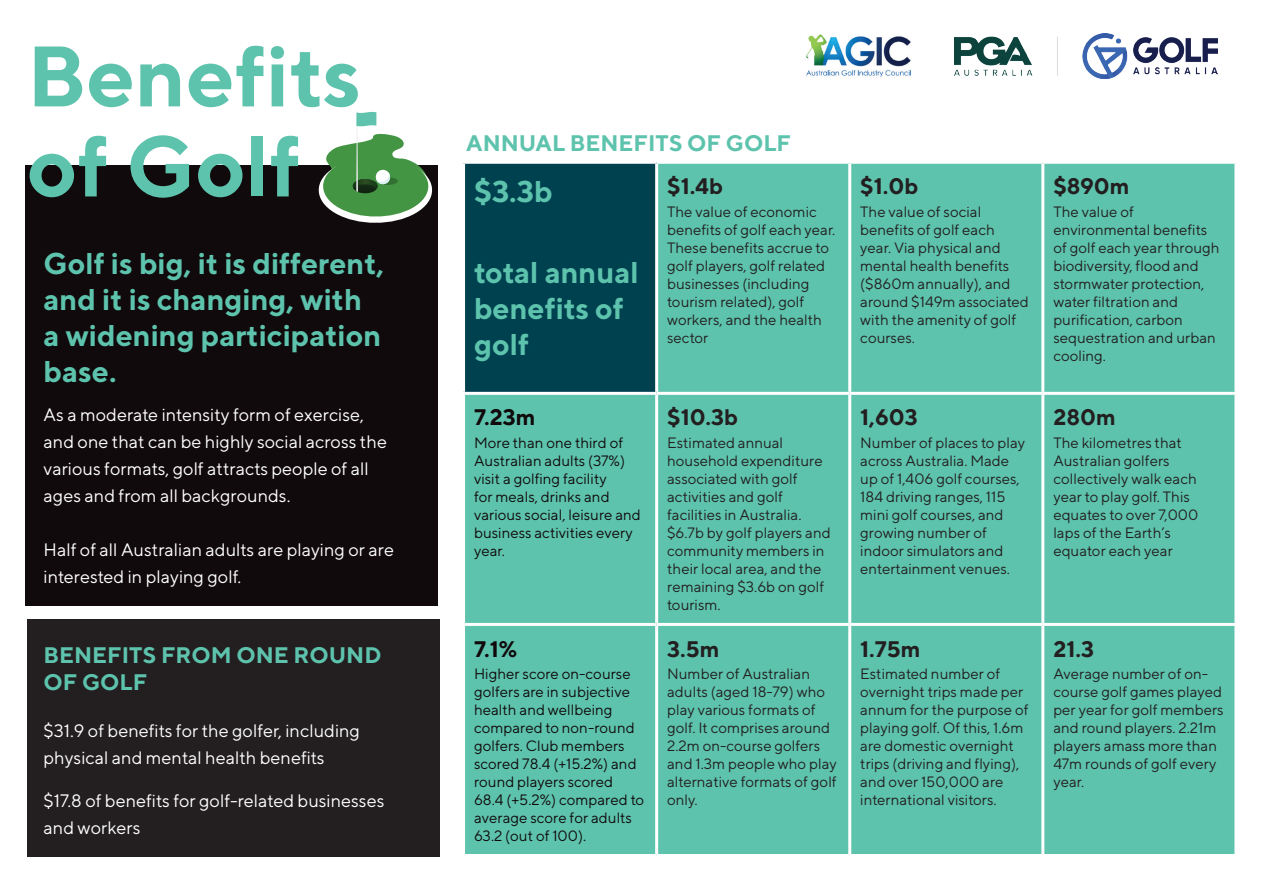
<style>
.page{position:relative;width:1263px;height:893px;background:#fff}
.page>*{position:absolute;margin:0;border:0;box-sizing:border-box;transform-origin:0 0}
.t1{font:700 85.5px/90px "TT Norms";color:#5dc3ad}
.t2{font:700 30px/36px "TT Norms";color:#5dc3ad}
.t3{font:700 22.5px/27px "TT Norms";color:#5dc3ad}
.t4{font:700 22.5px "TT Norms";color:#231f20}
.t5{font:700 22.5px "TT Norms";color:#110a0c}
.t6{font:18px/27px "TT Norms";color:#fff}
.t7{font:15px/18px "TT Norms";color:#231f20}
.t8{font:15px/18px "TT Norms";color:#110a0c}
</style>
<div class="page">
<div style="left:27px;top:619px;width:412px;height:238px;background:#231f20"></div>
<div style="left:26px;top:165px;width:412px;height:440px;background:#110a0c"></div>
<svg style="left:318px;top:111px;width:114px;height:112px"></svg>
<img style="left:954px;top:34px;width:264px;height:44px">
<img style="left:806px;top:34px;width:105px;height:43px">
<svg style="left:465px;top:164px;width:769px;height:690px;background:#55b8a5"></svg>
<hr style="left:655px;top:164px;width:3px;height:228px;background:#fff">
<hr style="left:848px;top:164px;width:3px;height:228px;background:#fff">
<hr style="left:1041px;top:164px;width:3px;height:228px;background:#fff">
<hr style="left:462px;top:392px;width:195px;height:3px;background:#fff">
<hr style="left:657px;top:392px;width:193px;height:3px;background:#fff">
<hr style="left:655px;top:395px;width:3px;height:228px;background:#fff">
<hr style="left:850px;top:392px;width:193px;height:3px;background:#fff">
<hr style="left:848px;top:395px;width:3px;height:228px;background:#fff">
<hr style="left:1043px;top:392px;width:194px;height:3px;background:#fff">
<hr style="left:1041px;top:395px;width:3px;height:228px;background:#fff">
<hr style="left:462px;top:623px;width:195px;height:3px;background:#fff">
<hr style="left:657px;top:623px;width:193px;height:3px;background:#fff">
<hr style="left:655px;top:626px;width:3px;height:228px;background:#fff">
<hr style="left:850px;top:623px;width:193px;height:3px;background:#fff">
<hr style="left:848px;top:626px;width:3px;height:228px;background:#fff">
<hr style="left:1043px;top:623px;width:194px;height:3px;background:#fff">
<hr style="left:1041px;top:626px;width:3px;height:228px;background:#fff">
<h1 class="t1" style="left:27px;top:29px;width:336px">Benefits of Golf</h1>
<h2 class="t2" style="left:44px;top:245px;width:342px">Golf is big, it is different, and it is changing, with a widening participation base.</h2>
<p class="t6" style="left:44px;top:401px;width:345px">As a moderate intensity form of exercise, and one that can be highly social across the various formats, golf attracts people of all ages and from all backgrounds.</p>
<p class="t6" style="left:44px;top:536px;width:352px">Half of all Australian adults are playing or are interested in playing golf.</p>
<h3 class="t3" style="left:44px;top:641px;width:339px">BENEFITS FROM ONE ROUND<br>OF GOLF</h3>
<p class="t6" style="left:44px;top:717px;width:318px">$31.9 of benefits for the golfer, including physical and mental health benefits</p>
<p class="t6" style="left:44px;top:787px;width:342px">$17.8 of benefits for golf-related businesses and workers</p>
<h3 class="t3" style="left:466px;top:129px;width:326px">ANNUAL BENEFITS OF GOLF</h3>
<h2 class="t2" style="left:474px;top:172px;width:80px">$3.3b</h2>
<h2 class="t2" style="left:474px;top:253px;width:166px">total annual benefits of golf</h2>
<h3 class="t5" style="left:474px;top:403px;width:63px">7.23m</h3>
<p class="t8" style="left:474px;top:433px;width:168px">More than one third of<br>Australian adults (37%) visit a golfing facility<br>for meals, drinks and various social, leisure and business activities every year.</p>
<h3 class="t5" style="left:474px;top:634px;width:45px">7.1%</h3>
<p class="t8" style="left:474px;top:664px;width:172px">Higher score on-course golfers are in subjective health and wellbeing compared to non-round golfers. Club members scored 78.4 (+15.2%) and round players scored<br>68.4 (+5.2%) compared to average score for adults<br>63.2 (out of 100).</p>
<h3 class="t4" style="left:667px;top:172px;width:57px">$1.4b</h3>
<p class="t7" style="left:667px;top:202px;width:170px">The value of economic benefits of golf each year.<br>These benefits accrue to golf players, golf related businesses (including tourism related), golf workers, and the health sector</p>
<h3 class="t4" style="left:667px;top:403px;width:72px">$10.3b</h3>
<p class="t7" style="left:667px;top:433px;width:165px">Estimated annual household expenditure associated with golf activities and golf facilities in Australia. $6.7b by golf players and community members in their local area, and the remaining $3.6b on golf tourism.</p>
<h3 class="t4" style="left:667px;top:634px;width:54px">3.5m</h3>
<p class="t7" style="left:667px;top:664px;width:171px">Number of Australian adults (aged 18-79) who play various formats of golf. It comprises around<br>2.2m on-course golfers and 1.3m people who play alternative formats of golf only.</p>
<h3 class="t4" style="left:860px;top:172px;width:60px">$1.0b</h3>
<p class="t7" style="left:860px;top:202px;width:170px">The value of social benefits of golf each year. Via physical and mental health benefits ($860m annually), and around $149m associated with the amenity of golf courses.</p>
<h3 class="t4" style="left:860px;top:403px;width:59px">1,603</h3>
<p class="t7" style="left:860px;top:433px;width:166px">Number of places to play across Australia. Made up of 1,406 golf courses,<br>184 driving ranges, 115 mini golf courses, and growing number of indoor simulators and entertainment venues.</p>
<h3 class="t4" style="left:860px;top:634px;width:62px">1.75m</h3>
<p class="t7" style="left:860px;top:664px;width:170px">Estimated number of overnight trips made per annum for the purpose of playing golf. Of this, 1.6m are domestic overnight trips (driving and flying), and over 150,000 are international visitors.</p>
<h3 class="t4" style="left:1053px;top:172px;width:78px">$890m</h3>
<p class="t7" style="left:1053px;top:202px;width:168px">The value of environmental benefits of golf each year through biodiversity, flood and stormwater protection, water filtration and purification, carbon sequestration and urban cooling.</p>
<h3 class="t4" style="left:1053px;top:403px;width:64px">280m</h3>
<p class="t7" style="left:1053px;top:433px;width:146px">The kilometres that<br>Australian golfers collectively walk each year to play golf. This equates to over 7,000 laps of the Earth’s equator each year</p>
<h3 class="t4" style="left:1053px;top:634px;width:42px">21.3</h3>
<p class="t7" style="left:1053px;top:664px;width:172px">Average number of on&shy;course golf games played per year for golf members and round players. 2.21m players amass more than<br>47m rounds of golf every year.</p>
</div>
